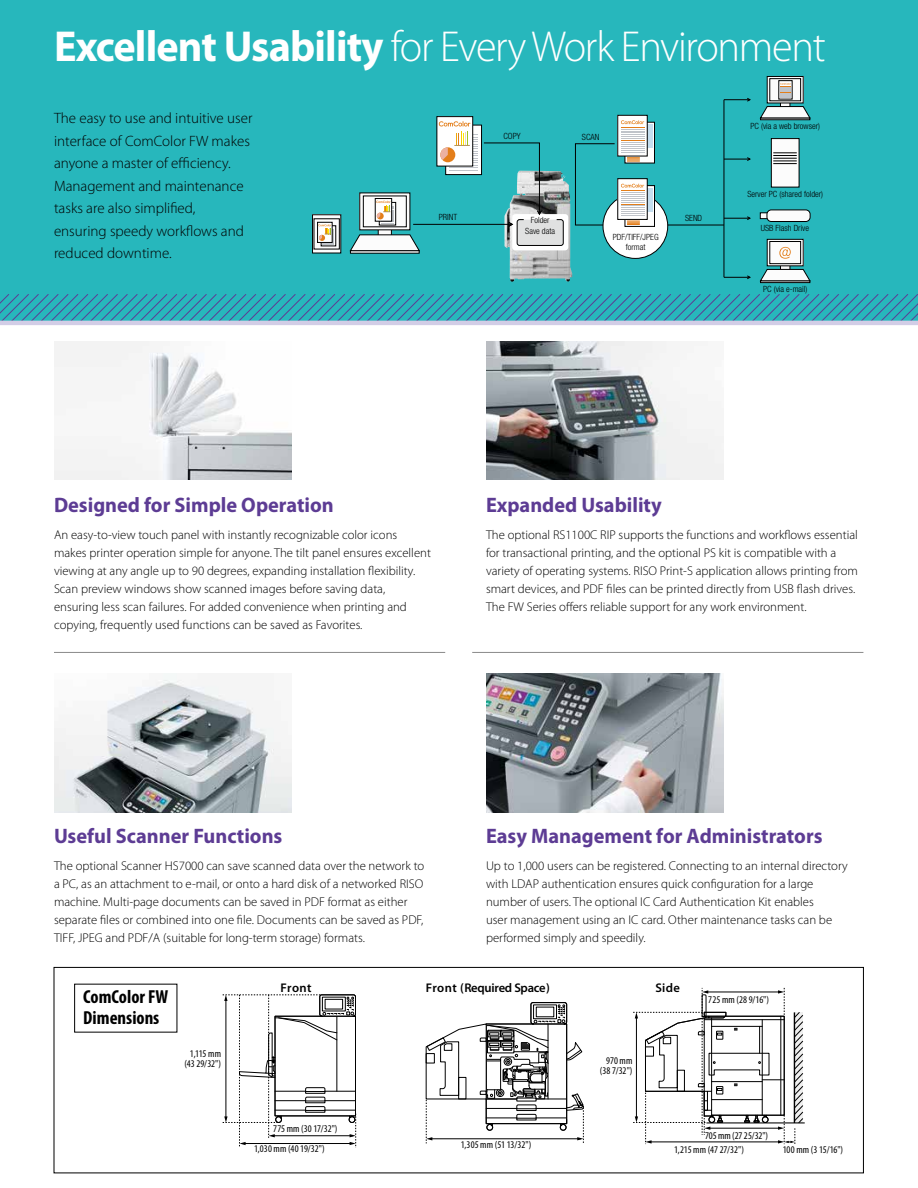
<style>
.page{position:relative;width:918px;height:1188px;background:#fff}
.page>*{position:absolute;margin:0;border:0;box-sizing:border-box;transform-origin:0 0}
.t1{font:300 43.5px "Myriad Pro";letter-spacing:-.03em;color:#fff}
.t2{font:700 21px "Myriad Pro";color:#5d3c94}
.t3{font:700 condensed 18.9px/20.4px "Myriad Pro";color:#000}
.t4{font:300 15px/22.5px "Myriad Pro";color:#000}
.t5{font:300 12.75px/18px "Myriad Pro";color:#000}
.t6{font:600 12.6px "Myriad Pro";letter-spacing:-.02em;color:#000}
.t7{font:600 12.6px "Myriad Pro";letter-spacing:.005em;color:#000}
.t8{font:condensed 10.2px/10.2px "Myriad Pro";color:#000;text-align:center}
.t9{font:300 condensed 8.55px/11.4px "Helvetica Neue";color:#000;text-align:center}
.s1{font-weight:700}
</style>
<div class="page">
<img style="left:54px;top:341px;width:237px;height:139px">
<img style="left:486px;top:341px;width:237px;height:139px">
<img style="left:486px;top:674px;width:237px;height:138px">
<div style="left:0;top:0;width:918px;height:323px;background:#27b7bc"></div>
<img style="left:505px;top:171px;width:67px;height:111px">
<div style="left:760px;top:213px;width:9px;height:6px;border:1px solid #000"></div>
<div style="left:767px;top:210px;width:43px;height:12px;background:#fcfcfc;border-radius:4px"></div>
<div style="left:767px;top:210px;width:43px;height:12px;border:1px solid #000;border-radius:4px"></div>
<div style="left:771px;top:139px;width:28px;height:48px;background:#fcfcfc"></div>
<div style="left:771px;top:138px;width:28px;height:49px;border:1px solid #000"></div>
<svg style="left:773px;top:153px;width:24px;height:11px"></svg>
<svg style="left:782px;top:266px;width:6px;height:3px"></svg>
<div style="left:780px;top:263px;width:10px;height:9px;border:1px solid #000"></div>
<div style="left:767px;top:239px;width:36px;height:27px;background:#484848"></div>
<div style="left:767px;top:239px;width:36px;height:27px;border:1px solid #000"></div>
<div style="left:770px;top:242px;width:31px;height:22px;background:#fcfcfc"></div>
<div style="left:770px;top:241px;width:31px;height:23px;border:1px solid #000"></div>
<div style="left:760px;top:281px;width:50px;height:2px;border:1px solid #000"></div>
<svg style="left:760px;top:269px;width:50px;height:12px"></svg>
<svg style="left:779px;top:247px;width:12px;height:12px"></svg>
<svg style="left:725px;top:157px;width:26px;height:4px"></svg>
<svg style="left:724px;top:275px;width:27px;height:4px"></svg>
<svg style="left:725px;top:216px;width:26px;height:4px"></svg>
<svg style="left:724px;top:98px;width:27px;height:4px"></svg>
<hr style="left:724px;top:100px;width:1px;height:177px;background:#000">
<hr style="left:668px;top:225px;width:56px;height:1px;background:#000">
<div style="left:603px;top:194px;width:65px;height:64px;background:#fff;border-radius:50%"></div>
<svg style="left:380px;top:230px;width:10px;height:4px"></svg>
<div style="left:378px;top:226px;width:14px;height:12px;border:1px solid #000"></div>
<svg style="left:362px;top:195px;width:46px;height:33px"></svg>
<div style="left:363px;top:196px;width:43px;height:31px;background:#fcfcfc"></div>
<div style="left:363px;top:196px;width:44px;height:31px;border:1px solid #000"></div>
<svg style="left:350px;top:234px;width:70px;height:17px"></svg>
<div style="left:512px;top:214px;width:56px;height:36px;background:#fff;border-radius:3px"></div>
<div style="left:517px;top:219px;width:46px;height:27px;background:#e0e1e1;border:1px solid #000;border-radius:2px"></div>
<hr style="left:413px;top:224px;width:99px;height:1px;background:#000">
<svg style="left:508px;top:222px;width:5px;height:5px"></svg>
<svg style="left:575px;top:143px;width:40px;height:82px"></svg>
<svg style="left:644px;top:124px;width:9px;height:37px"></svg>
<div style="left:625px;top:122px;width:30px;height:41px;border:1px solid #000"></div>
<div style="left:628px;top:124px;width:24px;height:24px;background:linear-gradient(to bottom,#c4deef,#c4deef)"></div>
<div style="left:618px;top:115px;width:29px;height:41px;background:#fff"></div>
<svg style="left:647px;top:187px;width:6px;height:33px"></svg>
<div style="left:625px;top:185px;width:30px;height:42px;border:1px solid #000"></div>
<svg style="left:647px;top:188px;width:5px;height:23px"></svg>
<div style="left:618px;top:179px;width:29px;height:40px;background:#fff"></div>
<div style="left:379px;top:202px;width:17px;height:23px;border:1px solid #000"></div>
<div style="left:375px;top:198px;width:17px;height:23px;border:1px solid #000"></div>
<div style="left:437px;top:117px;width:36px;height:49px;background:#fff"></div>
<div style="left:437px;top:116px;width:36px;height:50px;border:1px solid #000"></div>
<svg style="left:439px;top:121px;width:103px;height:94px"></svg>
<svg style="left:376px;top:201px;width:18px;height:23px"></svg>
<svg style="left:621px;top:120px;width:23px;height:42px"></svg>
<svg style="left:621px;top:184px;width:23px;height:41px"></svg>
<svg style="left:782px;top:103px;width:6px;height:3px"></svg>
<div style="left:780px;top:100px;width:10px;height:9px;border:1px solid #000"></div>
<div style="left:767px;top:76px;width:36px;height:27px;background:#464646"></div>
<div style="left:767px;top:76px;width:36px;height:27px;border:1px solid #000"></div>
<div style="left:770px;top:79px;width:31px;height:22px;background:#fcfcfc"></div>
<div style="left:770px;top:78px;width:31px;height:23px;border:1px solid #000"></div>
<div style="left:760px;top:118px;width:50px;height:2px;border:1px solid #000"></div>
<svg style="left:760px;top:106px;width:50px;height:12px"></svg>
<div style="left:779px;top:80px;width:13px;height:19px;border:1px solid #000"></div>
<svg style="left:780px;top:83px;width:11px;height:15px"></svg>
<svg style="left:314px;top:217px;width:25px;height:34px"></svg>
<div style="left:312px;top:215px;width:29px;height:38px;border:1px solid #000"></div>
<svg style="left:316px;top:221px;width:22px;height:26px"></svg>
<div style="left:317px;top:222px;width:15px;height:21px;border:1px solid #000"></div>
<svg style="left:318px;top:224px;width:16px;height:21px"></svg>
<img style="left:54px;top:674px;width:237px;height:138px">
<svg style="left:0;top:295px;width:918px;height:26px"></svg>
<hr style="left:0;top:321px;width:918px;height:4px;background:#d2cde6">
<hr style="left:472px;top:652px;width:391px;height:1px;background:#898989">
<hr style="left:54px;top:652px;width:391px;height:1px;background:#898989">
<hr style="left:706px;top:1122px;width:99px;height:1px;background:#000">
<svg style="left:425px;top:1002px;width:159px;height:141px"></svg>
<svg style="left:633px;top:988px;width:170px;height:156px"></svg>
<svg style="left:223px;top:994px;width:133px;height:154px"></svg>
<div style="left:54px;top:967px;width:810px;height:206px;border:1px solid #000"></div>
<h1 class="t1" style="left:54px;top:23px;width:773px"><span class="s1">Excellent Usability</span> for Every Work Environment</h1>
<p class="t4" style="left:54px;top:107px;width:200px">The easy to use and intuitive user interface of ComColor FW makes anyone a master of efficiency.<br>Management and maintenance tasks are also simplified,<br>ensuring speedy workflows and reduced downtime.</p>
<p class="t9" style="left:503px;top:130px;width:19px">COPY</p>
<p class="t9" style="left:582px;top:131px;width:19px">SCAN</p>
<p class="t9" style="left:439px;top:212px;width:20px">PRINT</p>
<p class="t9" style="left:525px;top:214px;width:31px">Folder<br>Save data</p>
<p class="t9" style="left:685px;top:212px;width:19px">SEND</p>
<p class="t9" style="left:613px;top:232px;width:47px;line-height:10.4px">PDF/TIFF/JPEG format</p>
<p class="t9" style="left:750px;top:121px;width:71px">PC (via a web browser)</p>
<p class="t9" style="left:747px;top:188px;width:77px">Server PC (shared folder)</p>
<p class="t9" style="left:761px;top:223px;width:50px">USB Flash Drive</p>
<p class="t9" style="left:763px;top:283px;width:46px">PC (via e-mail)</p>
<h2 class="t2" style="left:54px;top:493px;width:281px">Designed for Simple Operation</h2>
<p class="t5" style="left:54px;top:526px;width:378px">An easy-to-view touch panel with instantly recognizable color icons makes printer operation simple for anyone. The tilt panel ensures excellent viewing at any angle up to 90 degrees, expanding installation flexibility.<br>Scan preview windows show scanned images before saving data, ensuring less scan failures. For added convenience when printing and copying, frequently used functions can be saved as Favorites.</p>
<h2 class="t2" style="left:486px;top:493px;width:177px">Expanded Usability</h2>
<p class="t5" style="left:486px;top:526px;width:373px">The optional RS1100C RIP supports the functions and workflows essential for transactional printing, and the optional PS kit is compatible with a variety of operating systems. RISO Print-S application allows printing from smart devices, and PDF files can be printed directly from USB flash drives.<br>The FW Series offers reliable support for any work environment.</p>
<h2 class="t2" style="left:54px;top:824px;width:230px">Useful Scanner Functions</h2>
<p class="t5" style="left:54px;top:857px;width:372px">The optional Scanner HS7000 can save scanned data over the network to a PC, as an attachment to e-mail, or onto a hard disk of a networked RISO machine. Multi-page documents can be saved in PDF format as either separate files or combined into one file. Documents can be saved as PDF, TIFF, JPEG and PDF/A (suitable for long-term storage) formats.</p>
<h2 class="t2" style="left:486px;top:824px;width:338px">Easy Management for Administrators</h2>
<p class="t5" style="left:486px;top:857px;width:363px">Up to 1,000 users can be registered. Connecting to an internal directory with LDAP authentication ensures quick configuration for a large number of users. The optional IC Card Authentication Kit enables<br>user management using an IC card. Other maintenance tasks can be performed simply and speedily.</p>
<h3 class="t3" style="left:83px;top:987px;width:86px">ComColor FW<br>Dimensions</h3>
<p class="t7" style="left:280px;top:981px;width:33px">Front</p>
<p class="t6" style="left:426px;top:981px;width:126px">Front (Required Space)</p>
<p class="t7" style="left:655px;top:981px;width:26px">Side</p>
<p class="t8" style="left:184px;top:1048px;width:38px">1,115 mm (43 29/32")</p>
<p class="t8" style="left:600px;top:1056px;width:34px;text-align:right">970 mm (38 7/32")</p>
<p class="t8" style="left:708px;top:995px;width:62px">725 mm (28 9/16")</p>
<p class="t8" style="left:273px;top:1124px;width:66px">775 mm (30 17/32")</p>
<p class="t8" style="left:705px;top:1131px;width:65px">705 mm (27 25/32")</p>
<p class="t8" style="left:461px;top:1140px;width:72px">1,305 mm (51 13/32")</p>
<p class="t8" style="left:254px;top:1144px;width:72px">1,030 mm (40 19/32")</p>
<p class="t8" style="left:674px;top:1144px;width:71px">1,215 mm (47 27/32")</p>
<p class="t8" style="left:783px;top:1144px;width:62px">100 mm (3 15/16")</p>
</div>
